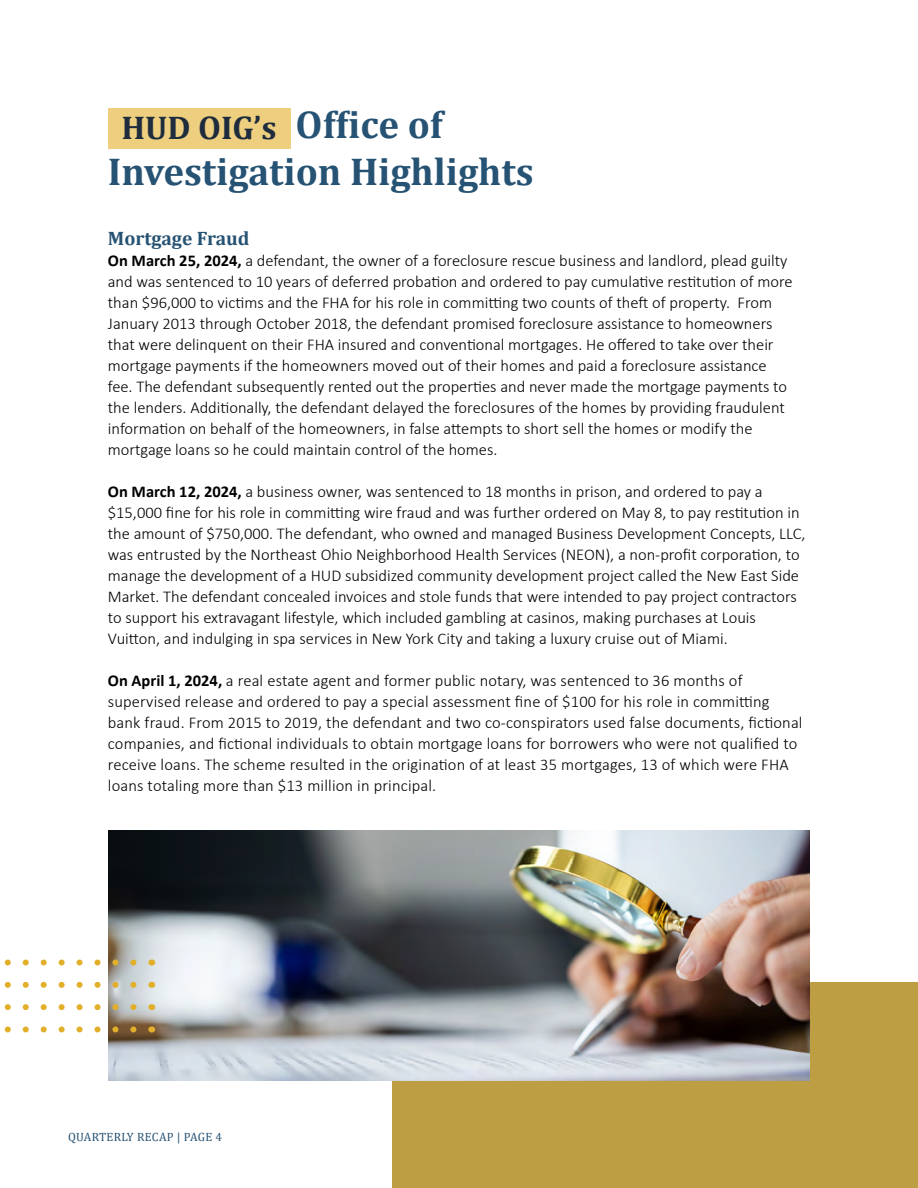
<style>
.page{position:relative;width:918px;height:1188px;background:#fff}
.page>*{position:absolute;margin:0;border:0;box-sizing:border-box;transform-origin:0 0}
.t1{font:700 39px "Cambria";color:#265273}
.t2{font:700 33px "Cambria";color:#1f2c3d}
.t3{font:700 19.5px "Cambria";color:#265273}
.t4{font:300 16.5px/21px "Calibri";color:#000}
.t5{font:12px "Cambria";letter-spacing:.025em;color:#265273}
.s1{font-size:39px;color:#265273}
.s2{font-weight:700}
</style>
<div class="page">
<div style="left:393px;top:983px;width:525px;height:205px;background:#bd9e43"></div>
<div style="left:108px;top:108px;width:182px;height:41px;background:#edcf7f"></div>
<img style="left:108px;top:831px;width:702px;height:249px">
<svg style="left:4px;top:960px;width:129px;height:6px"></svg>
<svg style="left:4px;top:982px;width:129px;height:6px"></svg>
<svg style="left:4px;top:1004px;width:129px;height:6px"></svg>
<svg style="left:4px;top:1026px;width:129px;height:6px"></svg>
<h2 class="t2" style="left:121px;top:105px;width:323px">HUD OIG’s <span class="s1">Office of</span></h2>
<h2 class="t1" style="left:108px;top:144px;width:427px">Investigation Highlights</h2>
<h3 class="t3" style="left:108px;top:225px;width:143px">Mortgage Fraud</h3>
<h4 class="t4" style="left:108px;top:250px;width:681px"><span class="s2">On March 25, 2024,</span> a defendant, the owner of a foreclosure rescue business and landlord, plead guilty</h4>
<p class="t4" style="left:108px;top:271px;width:686px">and was sentenced to 10 years of deferred probation and ordered to pay cumulative restitution of more than $96,000 to victims and the FHA for his role in committing two counts of theft of property. From January 2013 through October 2018, the defendant promised foreclosure assistance to homeowners that were delinquent on their FHA insured and conventional mortgages. He offered to take over their mortgage payments if the homeowners moved out of their homes and paid a foreclosure assistance fee. The defendant subsequently rented out the properties and never made the mortgage payments to the lenders. Additionally, the defendant delayed the foreclosures of the homes by providing fraudulent information on behalf of the homeowners, in false attempts to short sell the homes or modify the mortgage loans so he could maintain control of the homes.</p>
<h4 class="t4" style="left:108px;top:481px;width:656px"><span class="s2">On March 12, 2024,</span> a business owner, was sentenced to 18 months in prison, and ordered to pay a</h4>
<p class="t4" style="left:108px;top:502px;width:699px">$15,000 fine for his role in committing wire fraud and was further ordered on May 8, to pay restitution in the amount of $750,000. The defendant, who owned and managed Business Development Concepts, LLC, was entrusted by the Northeast Ohio Neighborhood Health Services (NEON), a non-profit corporation, to manage the development of a HUD subsidized community development project called the New East Side Market. The defendant concealed invoices and stole funds that were intended to pay project contractors to support his extravagant lifestyle, which included gambling at casinos, making purchases at Louis Vuitton, and indulging in spa services in New York City and taking a luxury cruise out of Miami.</p>
<h4 class="t4" style="left:108px;top:670px;width:636px"><span class="s2">On April 1, 2024,</span> a real estate agent and former public notary, was sentenced to 36 months of</h4>
<p class="t4" style="left:108px;top:691px;width:696px">supervised release and ordered to pay a special assessment fine of $100 for his role in committing bank fraud. From 2015 to 2019, the defendant and two co-conspirators used false documents, fictional companies, and fictional individuals to obtain mortgage loans for borrowers who were not qualified to receive loans. The scheme resulted in the origination of at least 35 mortgages, 13 of which were FHA loans totaling more than $13 million in principal.</p>
<p class="t5" style="left:68px;top:1129px;width:156px">QUARTERLY RECAP | PAGE 4</p>
</div>
